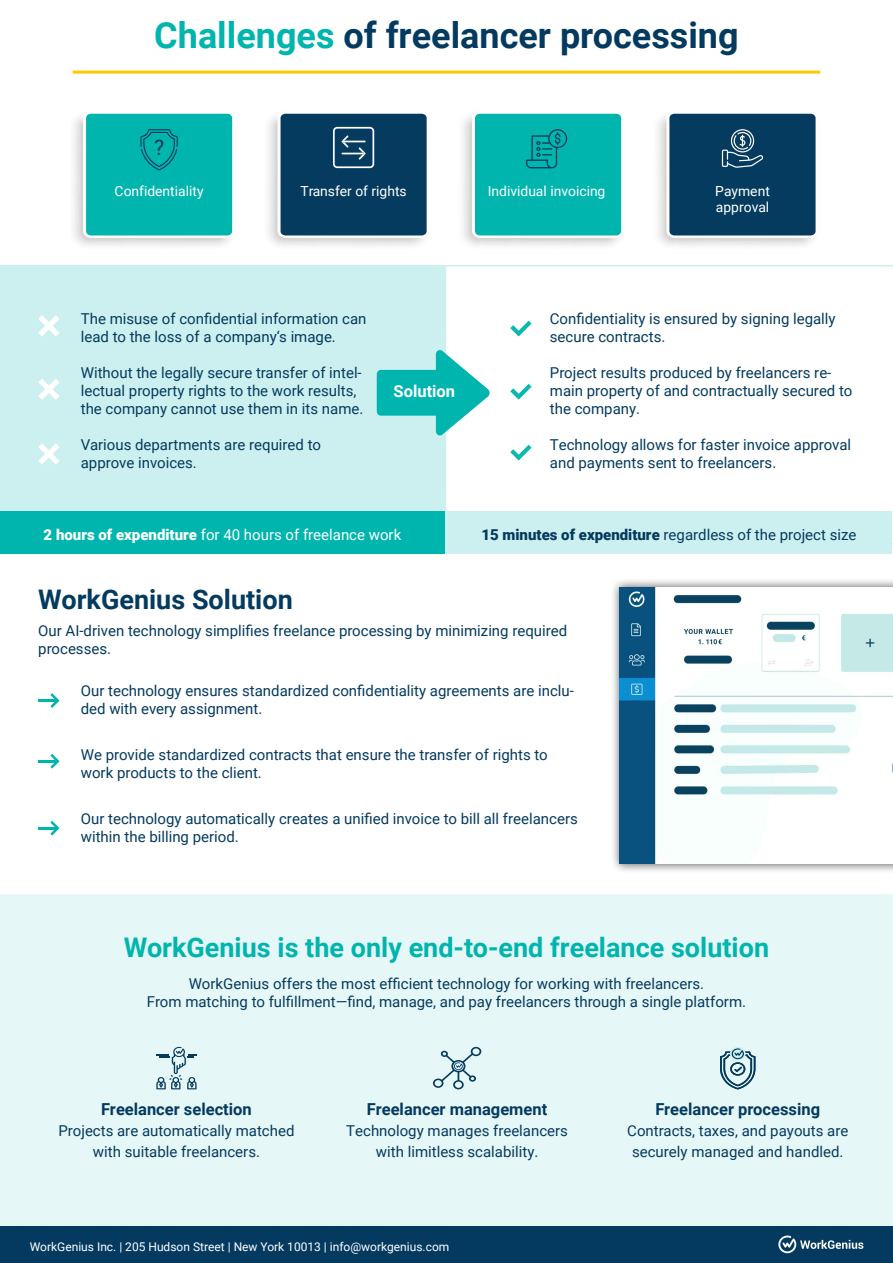
<style>
.page{position:relative;width:893px;height:1263px;background:#fff}
.page>*{position:absolute;margin:0;border:0;box-sizing:border-box;transform-origin:0 0}
.t1{font:700 36px "Roboto";color:#043a5f}
.t2{font:700 27px "Roboto";color:#00b5ae}
.t3{font:700 27px "Roboto";color:#043a5f}
.t4{font:21.45px "Roboto";color:#0f3b5c}
.t5{font:700 16.5px "Roboto";color:#043a5f}
.t6{font:700 16.5px "Roboto";color:#fff}
.t7{font:15px/18px "Roboto";color:#043a5f}
.t8{font:15px "Roboto";color:#fff}
.t9{font:13.95px/16.6px "Roboto";color:#fff}
.t10{font:12px "Roboto";color:#fff}
.s1{color:#00b5ae}
.s2{font-weight:900}
</style>
<div class="page">
<div style="left:0;top:894px;width:893px;height:333px;background:#e6f7f7"></div>
<div style="left:0;top:265px;width:445px;height:246px;background:#ccf0ef"></div>
<svg style="left:445px;top:265px;width:448px;height:280px"></svg>
<svg style="left:377px;top:350px;width:113px;height:86px"></svg>
<svg style="left:38px;top:315px;width:22px;height:21px"></svg>
<svg style="left:38px;top:379px;width:22px;height:21px"></svg>
<svg style="left:510px;top:384px;width:21px;height:16px"></svg>
<svg style="left:510px;top:445px;width:21px;height:15px"></svg>
<svg style="left:38px;top:443px;width:22px;height:22px"></svg>
<svg style="left:510px;top:321px;width:21px;height:15px"></svg>
<hr style="left:38px;top:760px;width:20px;height:2px;background:#00b5ad">
<svg style="left:50px;top:754px;width:10px;height:14px"></svg>
<hr style="left:38px;top:827px;width:20px;height:2px;background:#00b5ad">
<svg style="left:50px;top:821px;width:10px;height:14px"></svg>
<div style="left:0;top:511px;width:446px;height:42px;background:#00b5ae"></div>
<div style="left:446px;top:511px;width:446px;height:42px;background:#ccf0ef"></div>
<hr style="left:73px;top:71px;width:747px;height:3px;background:#ffc800">
<div style="left:0;top:1227px;width:893px;height:36px;background:#043a5f"></div>
<svg style="left:778px;top:1235px;width:85px;height:18px"></svg>
<hr style="left:38px;top:699px;width:20px;height:3px;background:#00b5ad">
<svg style="left:50px;top:693px;width:10px;height:15px"></svg>
<div style="left:610px;top:578px;width:283px;height:295px;background:#231f20;opacity:.75"></div>
<img style="left:620px;top:587px;width:273px;height:277px">
<svg style="left:156px;top:1047px;width:41px;height:42px;background:#b3cdd5"></svg>
<svg style="left:433px;top:1047px;width:48px;height:42px;background:#bed6dc"></svg>
<div style="left:730px;top:1047px;width:16px;height:14px;background:#ccf0ef;border-radius:50%"></div>
<svg style="left:720px;top:1048px;width:35px;height:41px"></svg>
<svg style="left:83px;top:112px;width:152px;height:126px;background:#0fb7b0"></svg>
<svg style="left:472px;top:112px;width:152px;height:126px;background:#0fb6b0"></svg>
<img style="left:268px;top:116px;width:156px;height:130px">
<svg style="left:278px;top:113px;width:149px;height:125px;background:#154868"></svg>
<svg style="left:666px;top:112px;width:152px;height:126px;background:#184a6a"></svg>
<p class="t1" style="left:154px;top:10px;width:586px"><span class="s1">Challenges</span> of freelancer processing</p>
<h3 class="t4" style="left:154px;top:133px;width:12px">?</h3>
<p class="t9" style="left:115px;top:182px;width:91px">Confidentiality</p>
<p class="t9" style="left:300px;top:182px;width:108px">Transfer of rights</p>
<p class="t9" style="left:488px;top:182px;width:119px">Individual invoicing</p>
<p class="t9" style="left:715px;top:182px;width:56px">Payment approval</p>
<p class="t7" style="left:81px;top:309px;width:287px">The misuse of confidential information can lead to the loss of a company‘s image.</p>
<p class="t7" style="left:81px;top:363px;width:284px">Without the legally secure transfer of intel&shy;lectual property rights to the work results, the company cannot use them in its name.</p>
<p class="t7" style="left:81px;top:435px;width:242px">Various departments are required to</p>
<p class="t7" style="left:81px;top:453px;width:118px">approve invoices.</p>
<p class="t6" style="left:394px;top:380px;width:63px">Solution</p>
<p class="t7" style="left:550px;top:309px;width:287px">Confidentiality is ensured by signing legally secure contracts.</p>
<p class="t7" style="left:550px;top:363px;width:304px">Project results produced by freelancers re&shy;main property of and contractually secured to the company.</p>
<p class="t7" style="left:550px;top:435px;width:303px">Technology allows for faster invoice approval and payments sent to freelancers.</p>
<p class="t8" style="left:44px;top:524px;width:359px"><span class="s2">2 hours of expenditure</span> for 40 hours of freelance work</p>
<p class="t7" style="left:481px;top:525px;width:376px"><span class="s2">15 minutes of expenditure</span> regardless of the project size</p>
<p class="t3" style="left:38px;top:580px;width:256px">WorkGenius Solution</p>
<p class="t7" style="left:38px;top:621px;width:531px">Our AI-driven technology simplifies freelance processing by minimizing required processes.</p>
<p class="t7" style="left:81px;top:681px;width:495px">Our technology ensures standardized confidentiality agreements are inclu&shy;ded with every assignment.</p>
<p class="t7" style="left:81px;top:745px;width:468px">We provide standardized contracts that ensure the transfer of rights to work products to the client.</p>
<p class="t7" style="left:81px;top:809px;width:498px">Our technology automatically creates a unified invoice to bill all freelancers within the billing period.</p>
<p class="t2" style="left:124px;top:929px;width:647px">WorkGenius is the only end-to-end freelance solution</p>
<p class="t7" style="left:189px;top:974px;width:517px">WorkGenius offers the most efficient technology for working with freelancers.</p>
<p class="t7" style="left:147px;top:992px;width:601px">From matching to fulfillment—find, manage, and pay freelancers through a single platform.</p>
<p class="t5" style="left:101px;top:1098px;width:152px">Freelancer selection</p>
<p class="t7" style="left:58px;top:1120px;width:237px;line-height:21px;text-align:center">Projects are automatically matched with suitable freelancers.</p>
<p class="t5" style="left:367px;top:1098px;width:182px">Freelancer management</p>
<p class="t7" style="left:346px;top:1121px;width:223px">Technology manages freelancers</p>
<p class="t7" style="left:376px;top:1142px;width:164px">with limitless scalability.</p>
<p class="t10" style="left:30px;top:1238px;width:421px">WorkGenius Inc. | 205 Hudson Street | New York 10013 | info@workgenius.com</p>
<p class="t5" style="left:655px;top:1098px;width:166px">Freelancer processing</p>
<p class="t7" style="left:627px;top:1121px;width:223px">Contracts, taxes, and payouts are</p>
<p class="t7" style="left:632px;top:1142px;width:213px">securely managed and handled.</p>
</div>
